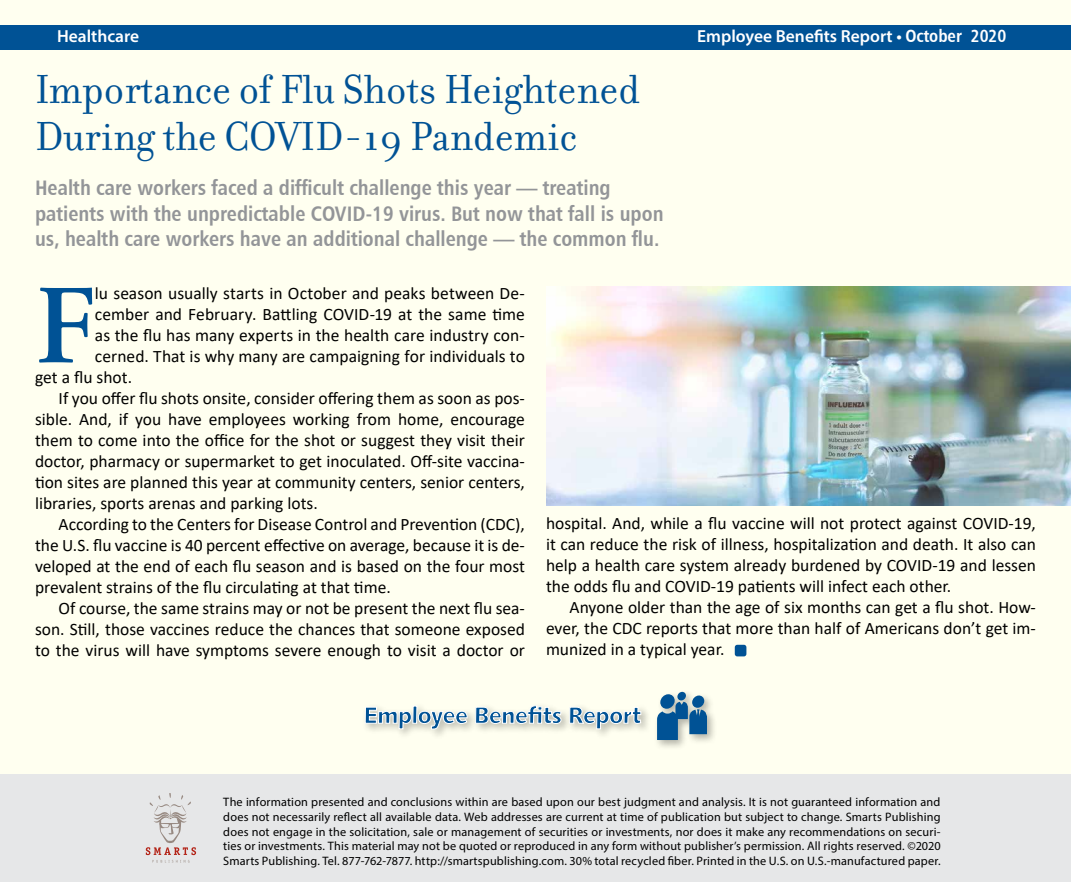
<style>
.page{position:relative;width:1071px;height:882px;background:#fff}
.page>*{position:absolute;margin:0;border:0;box-sizing:border-box;transform-origin:0 0}
.t1{font:600 112.52px "Adobe Garamond Pro";color:#005295}
.t2{font:43.75px/47.2px "Filosofia";color:#005295}
.t3{font:21px/25.2px "Humanist 777 BT Bold Condensed B";color:#939598}
.t4{font:17.5px/21px "Calibri";color:#000;text-align:justify}
.t5{font:600 17.5px "Myriad Pro";color:#fff}
.t6{font:12.25px/14.7px "Myriad Pro";letter-spacing:.01em;color:#000;text-align:justify}
.s1{font-family:"Humanist 777 BT Bold Condensed B";font-weight:400}
</style>
<div class="page">
<div style="left:1px;top:1px;width:1070px;height:881px;background:#fffff0"></div>
<div style="left:0;top:25px;width:1071px;height:24px;background:#005295"></div>
<div style="left:0;top:775px;width:1071px;height:107px;background:#e6e7e8"></div>
<svg style="left:146px;top:793px;width:50px;height:70px"></svg>
<img style="left:546px;top:286px;width:525px;height:220px">
<div style="left:362px;top:702px;width:290px;height:38px;background:#000;opacity:.3"></div>
<svg style="left:365px;top:705px;width:277px;height:25px"></svg>
<div style="left:654px;top:689px;width:63px;height:62px;background:#000;opacity:.3"></div>
<div style="left:660px;top:694px;width:15px;height:15px;background:#005295;border-radius:50%"></div>
<div style="left:677px;top:692px;width:9px;height:9px;background:#005295;border-radius:50%"></div>
<div style="left:692px;top:695px;width:12px;height:13px;background:#005295;border-radius:50%"></div>
<svg style="left:657px;top:702px;width:50px;height:38px;background:#497fa8"></svg>
<div style="left:735px;top:645px;width:11px;height:11px;background:#005295;border-radius:3px"></div>
<p class="t5" style="left:57px;top:25px;width:84px">Healthcare</p>
<p class="t5" style="left:697px;top:25px;width:311px">Employee Benefits Report • <span class="s1">October 2020</span></p>
<h2 class="t2" style="left:35px;top:66px;width:607px">Importance of Flu Shots Heightened<br>During the COVID-19 Pandemic</h2>
<p class="t3" style="left:35px;top:175px;width:630px">Health care workers faced a difficult challenge this year — treating patients with the unpredictable COVID-19 virus. But now that fall is upon us, health care workers have an additional challenge — the common flu.</p>
<h1 class="t1" style="left:35px;top:262px;width:61px">F</h1>
<p class="t4" style="left:95px;top:283px;width:432px">lu season usually starts in October and peaks between De-</p>
<p class="t4" style="left:95px;top:304px;width:432px">cember and February. Battling COVID-19 at the same time</p>
<p class="t4" style="left:95px;top:325px;width:432px">as the flu has many experts in the health care industry con-</p>
<p class="t4" style="left:95px;top:346px;width:432px">cerned. That is why many are campaigning for individuals to</p>
<p class="t4" style="left:35px;top:367px;width:99px">get a flu shot.</p>
<p class="t4" style="left:59px;top:388px;width:468px">If you offer flu shots onsite, consider offering them as soon as pos-</p>
<p class="t4" style="left:35px;top:409px;width:492px">sible. And, if you have employees working from home, encourage</p>
<p class="t4" style="left:35px;top:430px;width:491px">them to come into the office for the shot or suggest they visit their</p>
<p class="t4" style="left:35px;top:451px;width:491px">doctor, pharmacy or supermarket to get inoculated. Off-site vaccina-</p>
<p class="t4" style="left:35px;top:472px;width:492px">tion sites are planned this year at community centers, senior centers,</p>
<p class="t4" style="left:35px;top:493px;width:284px">libraries, sports arenas and parking lots.</p>
<p class="t4" style="left:59px;top:514px;width:468px">According to the Centers for Disease Control and Prevention (CDC),</p>
<p class="t4" style="left:35px;top:535px;width:491px">the U.S. flu vaccine is 40 percent effective on average, because it is de-</p>
<p class="t4" style="left:35px;top:556px;width:491px">veloped at the end of each flu season and is based on the four most</p>
<p class="t4" style="left:35px;top:577px;width:357px">prevalent strains of the flu circulating at that time.</p>
<p class="t4" style="left:59px;top:598px;width:468px">Of course, the same strains may or not be present the next flu sea-</p>
<p class="t4" style="left:35px;top:619px;width:491px">son. Still, those vaccines reduce the chances that someone exposed</p>
<p class="t4" style="left:35px;top:640px;width:491px">to the virus will have symptoms severe enough to visit a doctor or</p>
<p class="t4" style="left:546px;top:513px;width:492px">hospital. And, while a flu vaccine will not protect against COVID-19, it can reduce the risk of illness, hospitalization and death. It also can help a health care system already burdened by COVID-19 and lessen the odds flu and COVID-19 patients will infect each other.</p>
<p class="t4" style="left:546px;top:597px;width:491px;text-indent:24px">Anyone older than the age of six months can get a flu shot. How&shy;ever, the CDC reports that more than half of Americans don’t get im&shy;munized in a typical year.</p>
<p class="t6" style="left:223px;top:794px;width:719px">The information presented and conclusions within are based upon our best judgment and analysis. It is not guaranteed information and does not necessarily reflect all available data. Web addresses are current at time of publication but subject to change. Smarts Publishing does not engage in the solicitation, sale or management of securities or investments, nor does it make any recommendations on securi&shy;ties or investments. This material may not be quoted or reproduced in any form without publisher’s permission. All rights reserved. ©2020<br>Smarts Publishing. Tel. 877-762-7877. http://smartspublishing.com. 30% total recycled fiber. Printed in the U.S. on U.S.-manufactured paper.</p>
</div>
